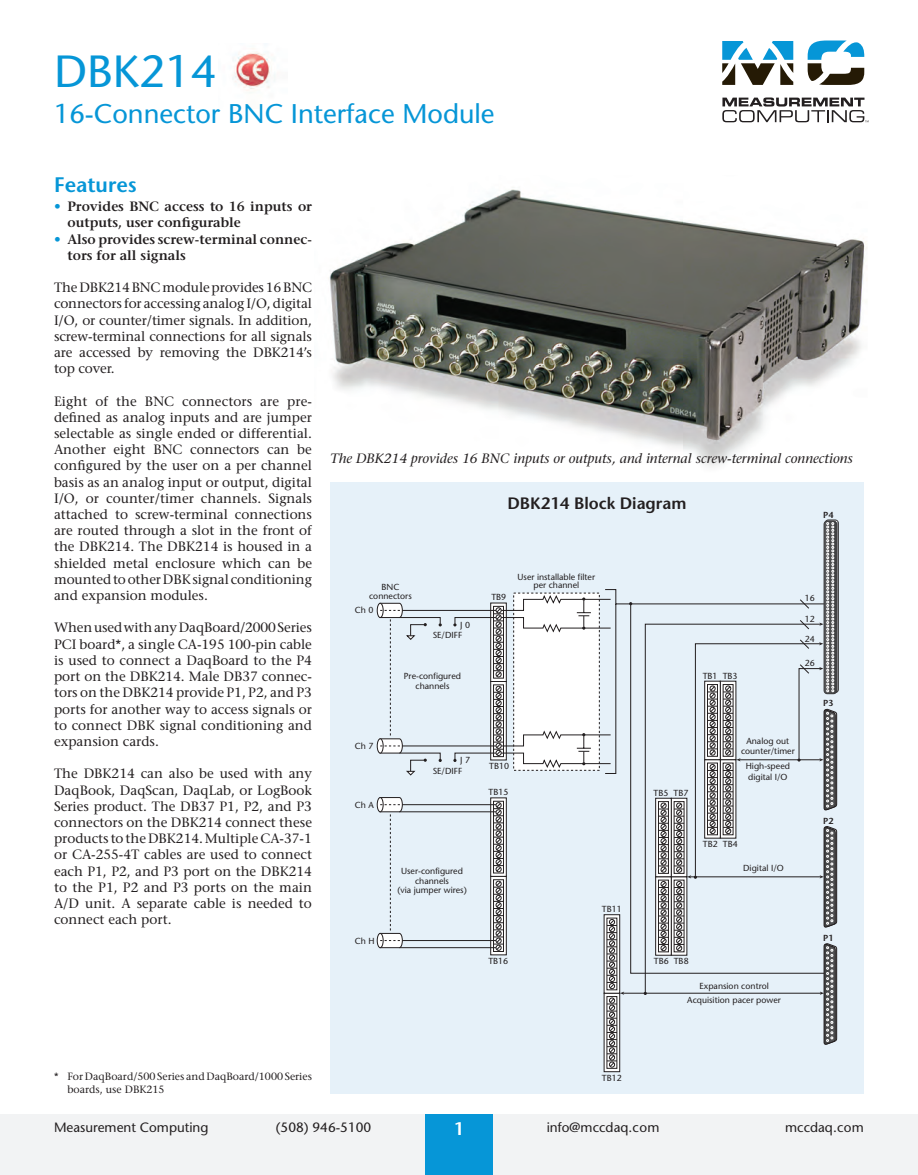
<style>
.page{position:relative;width:918px;height:1175px;background:#fff}
.page>*{position:absolute;margin:0;border:0;box-sizing:border-box;transform-origin:0 0}
.t1{font:45px "Stone Sans";color:#0696d7}
.t2{font:27px "Stone Sans";color:#0696d7}
.t3{font:600 21px "Stone Sans";color:#0696d7}
.t4{font:600 18px "Stone Sans";color:#fff}
.t5{font:600 16.5px "Stone Sans";color:#231f20}
.t6{font:13.5px/16.2px "Stone Serif";color:#231f20;text-align:justify}
.t7{font:600 13.5px/16.2px "Stone Serif";color:#231f20}
.t8{font:italic 13.5px "Stone Serif";color:#231f20}
.t9{font:13.5px "Stone Sans";color:#231f20}
.t10{font:10.5px/12.6px "Stone Serif";color:#231f20}
.t11{font:8.7px/9.6px "Stone Sans";color:#231f20;text-align:center}
.t12{font:600 8.7px "Stone Sans";color:#231f20}
.s1{color:#0696d7}
</style>
<div class="page">
<div style="left:0;top:1114px;width:918px;height:60px;background:#f2f3f4"></div>
<div style="left:425px;top:1114px;width:68px;height:60px;background:#0696d7"></div>
<svg style="left:722px;top:97px;width:147px;height:25px"></svg>
<svg style="left:722px;top:41px;width:71px;height:44px"></svg>
<svg style="left:808px;top:40px;width:56px;height:45px"></svg>
<img style="left:232px;top:51px;width:43px;height:40px">
<img style="left:328px;top:189px;width:539px;height:278px">
<div style="left:330px;top:483px;width:534px;height:610px;background:#e6f1f9"></div>
<svg style="left:491px;top:876px;width:15px;height:79px"></svg>
<svg style="left:493px;top:879px;width:11px;height:72px"></svg>
<svg style="left:494px;top:880px;width:9px;height:70px"></svg>
<svg style="left:491px;top:797px;width:15px;height:79px"></svg>
<svg style="left:493px;top:801px;width:11px;height:72px"></svg>
<svg style="left:494px;top:802px;width:9px;height:70px"></svg>
<div style="left:377px;top:933px;width:6px;height:14px;background:#fff;border-radius:50%"></div>
<div style="left:377px;top:933px;width:6px;height:14px;border:1px solid #231f20;border-radius:50%"></div>
<div style="left:377px;top:797px;width:6px;height:14px;background:#fff;border-radius:50%"></div>
<div style="left:377px;top:797px;width:6px;height:15px;border:1px solid #231f20;border-radius:50%"></div>
<div style="left:377px;top:739px;width:6px;height:14px;background:#fff;border-radius:50%"></div>
<div style="left:377px;top:738px;width:6px;height:15px;border:1px solid #231f20;border-radius:50%"></div>
<div style="left:377px;top:603px;width:6px;height:14px;background:#fff;border-radius:50%"></div>
<div style="left:377px;top:603px;width:6px;height:14px;border:1px solid #231f20;border-radius:50%"></div>
<hr style="left:623px;top:993px;width:198px;height:1px;background:#231f20">
<svg style="left:605px;top:589px;width:69px;height:384px"></svg>
<hr style="left:402px;top:804px;width:94px;height:1px;background:#231f20">
<hr style="left:399px;top:811px;width:97px;height:1px;background:#231f20">
<hr style="left:402px;top:940px;width:94px;height:1px;background:#231f20">
<hr style="left:399px;top:947px;width:97px;height:1px;background:#231f20">
<svg style="left:380px;top:797px;width:23px;height:151px"></svg>
<svg style="left:380px;top:595px;width:231px;height:180px"></svg>
<svg style="left:604px;top:993px;width:16px;height:78px"></svg>
<svg style="left:604px;top:914px;width:16px;height:79px"></svg>
<svg style="left:607px;top:919px;width:17px;height:148px"></svg>
<div style="left:671px;top:876px;width:16px;height:79px;background:#a7a5a5;border:1px solid #231f20"></div>
<div style="left:671px;top:798px;width:16px;height:79px;background:#a7a5a5;border:1px solid #231f20"></div>
<svg style="left:655px;top:877px;width:16px;height:78px"></svg>
<svg style="left:658px;top:880px;width:11px;height:72px"></svg>
<svg style="left:658px;top:881px;width:10px;height:70px"></svg>
<div style="left:655px;top:798px;width:16px;height:79px;background:#fff;border:1px solid #231f20"></div>
<svg style="left:658px;top:801px;width:11px;height:72px"></svg>
<svg style="left:658px;top:802px;width:10px;height:70px"></svg>
<div style="left:825px;top:520px;width:14px;height:173px;border:1px solid #3e3e3f;border-radius:3px"></div>
<svg style="left:674px;top:520px;width:164px;height:525px"></svg>
<h1 class="t1" style="left:54px;top:43px;width:165px">DBK214</h1>
<h2 class="t2" style="left:54px;top:96px;width:442px">16-Connector BNC Interface Module</h2>
<h3 class="t3" style="left:54px;top:172px;width:84px">Features</h3>
<p class="t7" style="left:68px;top:198px;width:246px;text-indent:-14px"><span class="s1">•</span> Provides BNC access to 16 inputs or outputs, user configurable</p>
<p class="t7" style="left:68px;top:231px;width:246px;text-indent:-14px"><span class="s1">•</span> Also provides screw-terminal connec&shy;tors for all signals</p>
<p class="t6" style="left:54px;top:279px;width:259px">The DBK214 BNC module provides 16 BNC connectors for accessing analog I/O, digital I/O, or counter/timer signals. In addition, screw-terminal connections for all signals are accessed by removing the DBK214’s top cover.</p>
<p class="t6" style="left:54px;top:393px;width:260px">Eight of the BNC connectors are pre&shy;defined as analog inputs and are jumper selectable as single ended or differential.<br>Another eight BNC connectors can be configured by the user on a per channel basis as an analog input or output, digital I/O, or counter/timer channels. Signals attached to screw-terminal connections are routed through a slot in the front of the DBK214. The DBK214 is housed in a shielded metal enclosure which can be mounted to other DBK signal conditioning and expansion modules.</p>
<p class="t6" style="left:54px;top:619px;width:260px">When used with any DaqBoard/2000 Series PCI board*, a single CA-195 100-pin cable is used to connect a DaqBoard to the P4 port on the DBK214. Male DB37 connec&shy;tors on the DBK214 provide P1, P2, and P3 ports for another way to access signals or to connect DBK signal conditioning and expansion cards.</p>
<p class="t6" style="left:54px;top:765px;width:260px">The DBK214 can also be used with any DaqBook, DaqScan, DaqLab, or LogBook Series product. The DB37 P1, P2, and P3 connectors on the DBK214 connect these products to the DBK214. Multiple CA-37-1 or CA-255-4T cables are used to connect each P1, P2, and P3 port on the DBK214 to the P1, P2 and P3 ports on the main A/D unit. A separate cable is needed to connect each port.</p>
<p class="t8" style="left:330px;top:450px;width:525px">The DBK214 provides 16 BNC inputs or outputs, and internal screw-terminal connections</p>
<p class="t5" style="left:507px;top:493px;width:181px">DBK214 Block Diagram</p>
<p class="t12" style="left:823px;top:509px;width:12px">P4</p>
<p class="t11" style="left:369px;top:582px;width:44px;line-height:8.7px">BNC connectors</p>
<p class="t11" style="left:355px;top:605px;width:20px">Ch 0</p>
<p class="t11" style="left:460px;top:619px;width:11px">J 0</p>
<p class="t11" style="left:433px;top:630px;width:31px">SE/DIFF</p>
<p class="t11" style="left:404px;top:671px;width:59px">Pre-configured channels</p>
<p class="t11" style="left:491px;top:592px;width:16px">TB9</p>
<p class="t11" style="left:518px;top:572px;width:79px;line-height:8.7px">User installable filter per channel</p>
<p class="t11" style="left:355px;top:741px;width:20px">Ch 7</p>
<p class="t11" style="left:355px;top:800px;width:20px">Ch A</p>
<p class="t11" style="left:460px;top:755px;width:11px">J 7</p>
<p class="t11" style="left:433px;top:766px;width:31px">SE/DIFF</p>
<p class="t11" style="left:489px;top:760px;width:21px">TB10</p>
<p class="t11" style="left:489px;top:787px;width:21px">TB15</p>
<p class="t11" style="left:355px;top:935px;width:21px">Ch H</p>
<p class="t11" style="left:397px;top:866px;width:71px">User-configured channels<br>(via jumper wires)</p>
<p class="t11" style="left:488px;top:956px;width:21px">TB16</p>
<p class="t11" style="left:602px;top:904px;width:21px">TB11</p>
<p class="t11" style="left:654px;top:788px;width:36px">TB5 TB7</p>
<p class="t11" style="left:703px;top:671px;width:36px">TB1 TB3</p>
<p class="t11" style="left:805px;top:593px;width:12px">16</p>
<p class="t11" style="left:805px;top:614px;width:12px">12</p>
<p class="t11" style="left:805px;top:633px;width:12px">24</p>
<p class="t11" style="left:805px;top:658px;width:12px">26</p>
<p class="t12" style="left:823px;top:698px;width:12px">P3</p>
<p class="t11" style="left:741px;top:735px;width:55px;line-height:10.5px">Analog out counter/timer</p>
<p class="t11" style="left:746px;top:760px;width:46px;line-height:10.5px;text-align:left">High-speed digital I/O</p>
<p class="t11" style="left:703px;top:839px;width:36px">TB2 TB4</p>
<p class="t11" style="left:743px;top:863px;width:42px">Digital I/O</p>
<p class="t12" style="left:823px;top:815px;width:12px">P2</p>
<p class="t11" style="left:654px;top:956px;width:36px">TB6 TB8</p>
<p class="t11" style="left:700px;top:981px;width:71px">Expansion control</p>
<p class="t11" style="left:687px;top:995px;width:95px">Acquisition pacer power</p>
<p class="t12" style="left:823px;top:933px;width:12px">P1</p>
<p class="t10" style="left:68px;top:1070px;width:246px;text-indent:-14px">* For DaqBoard/500 Series and DaqBoard/1000 Series boards, use DBK215</p>
<p class="t11" style="left:602px;top:1073px;width:21px">TB12</p>
<p class="t9" style="left:54px;top:1118px;width:156px">Measurement Computing</p>
<p class="t9" style="left:276px;top:1118px;width:97px">(508) 946-5100</p>
<h3 class="t4" style="left:454px;top:1117px;width:12px">1</h3>
<p class="t9" style="left:547px;top:1118px;width:114px">info@mccdaq.com</p>
<p class="t9" style="left:785px;top:1118px;width:80px">mccdaq.com</p>
</div>
